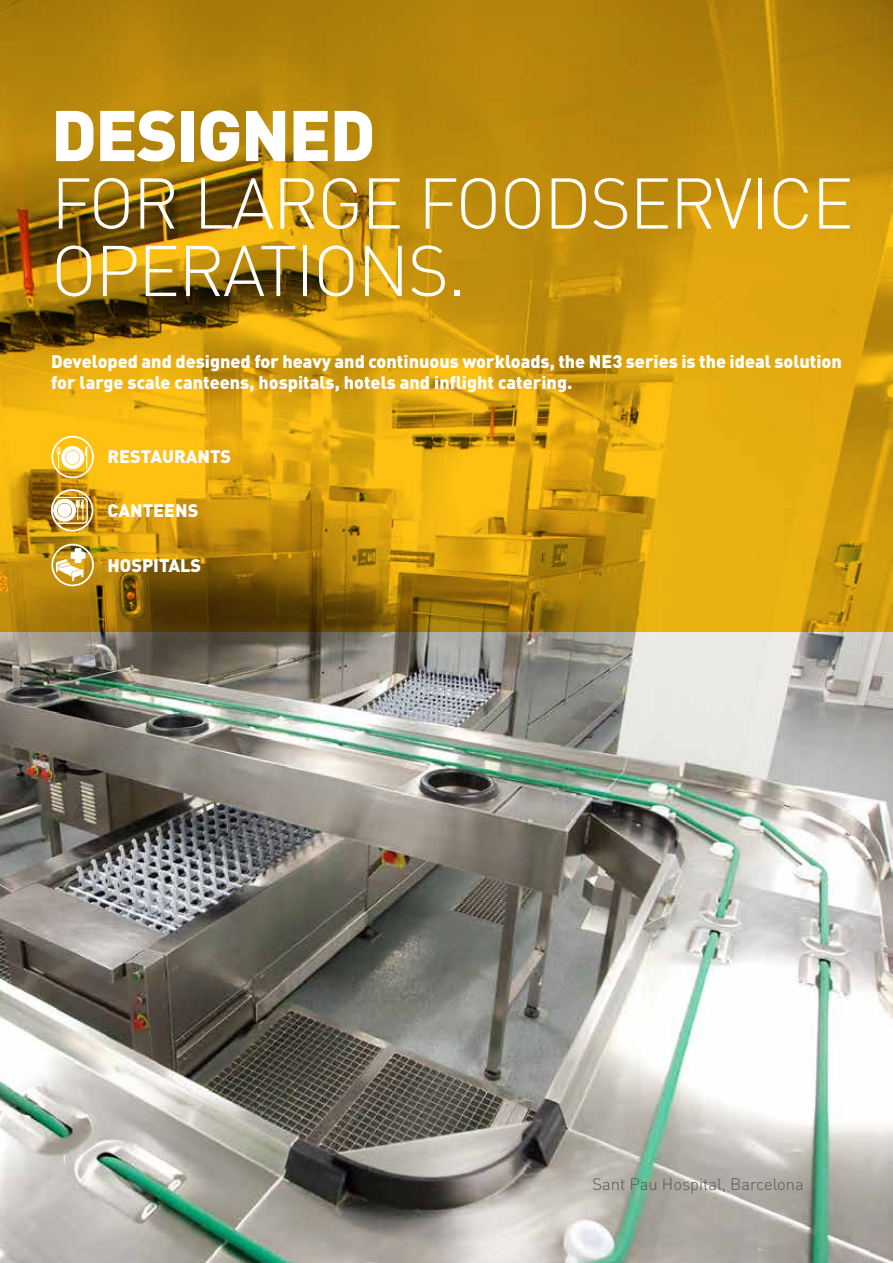
<style>
.page{position:relative;width:893px;height:1263px;background:#fff}
.page>*{position:absolute;margin:0;border:0;box-sizing:border-box;transform-origin:0 0}
.t1{font:300 70.5px/67.5px "DIN";letter-spacing:-.025em;color:#fff}
.t2{font:900 70.5px "DIN";letter-spacing:-.025em;color:#fff}
.t3{font:900 18px/21.6px "DIN";color:#fff}
.t4{font:300 16.5px "DIN";color:#575756}
</style>
<div class="page">
<img style="left:0;top:631px;width:893px;height:632px">
<svg style="left:0;top:0;width:893px;height:631px;background:#c28f0c"></svg>
<svg style="left:51px;top:544px;width:43px;height:42px"></svg>
<svg style="left:51px;top:436px;width:43px;height:42px"></svg>
<div style="left:51px;top:489px;width:42px;height:42px;border:2px solid #fff;border-radius:50%"></div>
<svg style="left:52px;top:497px;width:36px;height:27px"></svg>
<h1 class="t2" style="left:51px;top:88px;width:326px">DESIGNED</h1>
<h1 class="t1" style="left:51px;top:169px;width:804px">FOR LARGE FOODSERVICE<br>OPERATIONS.</h1>
<p class="t3" style="left:51px;top:349px;width:792px">Developed and designed for heavy and continuous workloads, the NE3 series is the ideal solution for large scale canteens, hospitals, hotels and inflight catering.</p>
<p class="t3" style="left:108px;top:444px;width:125px">RESTAURANTS</p>
<p class="t3" style="left:108px;top:499px;width:92px">CANTEENS</p>
<p class="t3" style="left:108px;top:554px;width:95px">HOSPITALS</p>
<p class="t4" style="left:592px;top:1174px;width:213px">Sant Pau Hospital, Barcelona</p>
</div>
